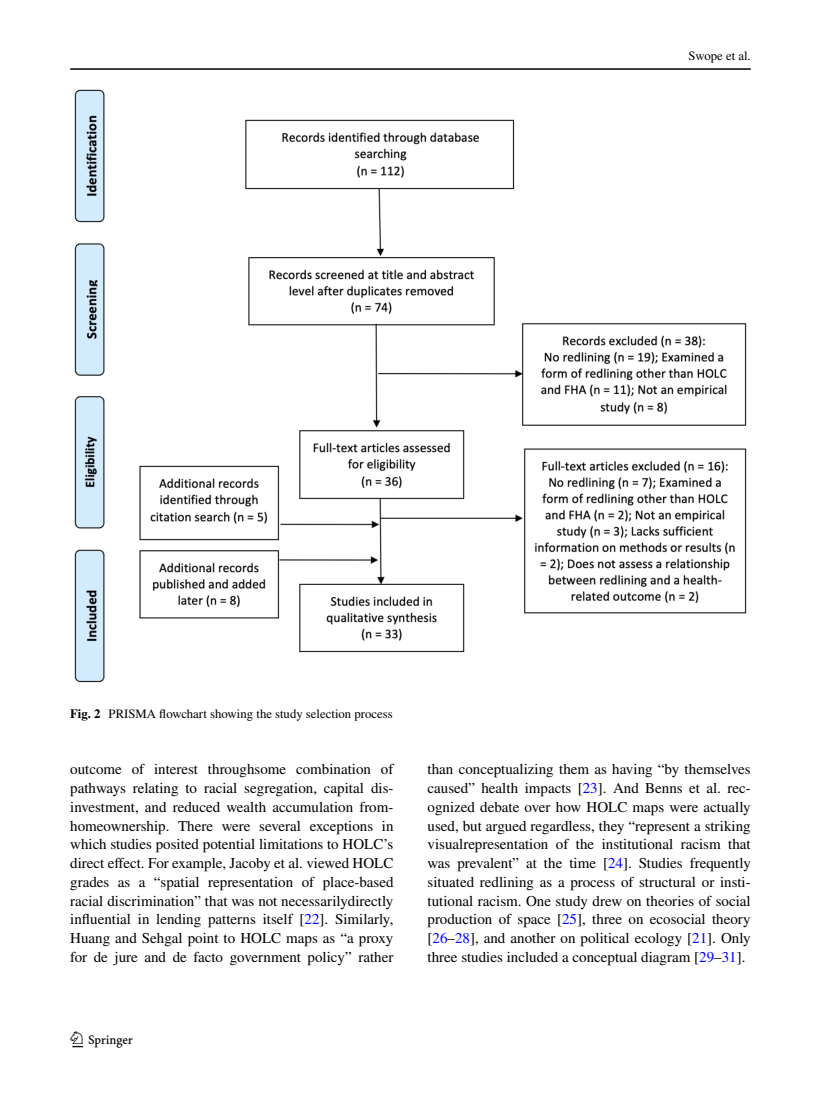
<style>
.page{position:relative;width:821px;height:1106px;background:#fff}
.page>*{position:absolute;margin:0;border:0;box-sizing:border-box;transform-origin:0 0}
.t1{font:22.5px "Springnew Regular 2";color:#000}
.t2{font:15px/18.8px "STIX";color:#000;text-align:justify}
.t3{font:12.75px "STIX";color:#000}
.s1{font-weight:700}
.s2{color:#00f}
</style>
<div class="page">
<hr style="left:70px;top:68px;width:680px;height:2px;background:#000">
<img style="left:74px;top:89px;width:672px;height:593px">
<p class="t3" style="left:70px;top:704px;width:324px"><span class="s1">Fig. 2</span> PRISMA flowchart showing the study selection process</p>
<p class="t3" style="left:688px;top:47px;width:64px">Swope et al.</p>
<p class="t2" style="left:70px;top:761px;width:325px">outcome of interest throughsome combination of pathways relating to racial segregation, capital dis&shy;investment, and reduced wealth accumulation from&shy;homeownership. There were several exceptions in which studies posited potential limitations to HOLC’s direct effect. For example, Jacoby et al. viewed HOLC grades as a “spatial representation of place-based racial discrimination” that was not necessarilydirectly influential in lending patterns itself [<span class="s2">22</span>]. Similarly, Huang and Sehgal point to HOLC maps as “a proxy for de jure and de facto government policy” rather</p>
<p class="t2" style="left:427px;top:761px;width:325px">than conceptualizing them as having “by themselves caused” health impacts [<span class="s2">23</span>]. And Benns et al. rec&shy;ognized debate over how HOLC maps were actually used, but argued regardless, they “represent a striking visualrepresentation of the institutional racism that was prevalent” at the time [<span class="s2">24</span>]. Studies frequently situated redlining as a process of structural or insti&shy;tutional racism. One study drew on theories of social production of space [<span class="s2">25</span>], three on ecosocial theory [<span class="s2">26</span>–<span class="s2">28</span>], and another on political ecology [<span class="s2">21</span>]. Only three studies included a conceptual diagram [<span class="s2">29</span>–<span class="s2">31</span>].</p>
<h1 class="t1" style="left:72px;top:1031px;width:62px">1 3</h1>
</div>
